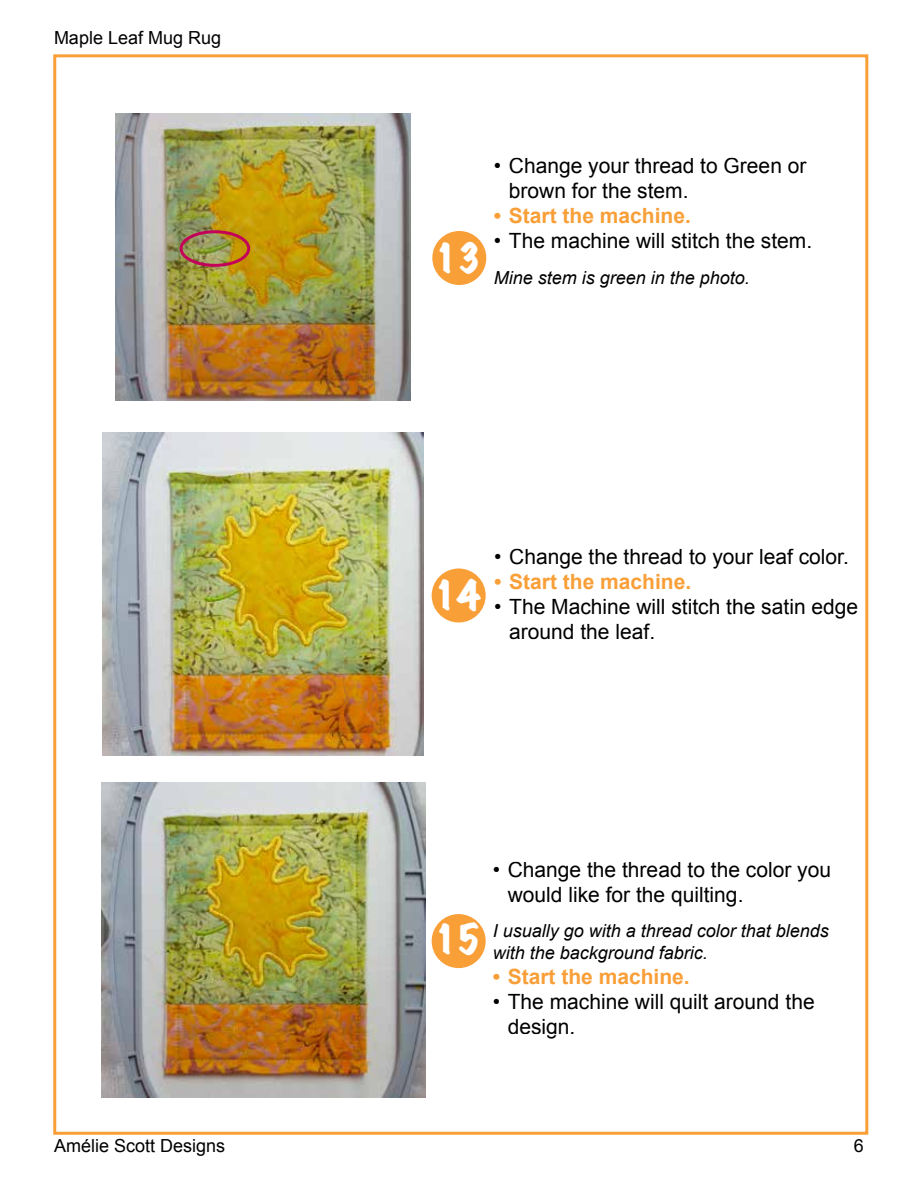
<style>
.page{position:relative;width:918px;height:1188px;background:#fff}
.page>*{position:absolute;margin:0;border:0;box-sizing:border-box;transform-origin:0 0}
.t1{font:expanded 36px "Marker Felt";color:#fff}
.t2{font:21px/25.2px "Arial";color:#000}
.t3{font:700 21px "Arial";color:#f99f38}
.t4{font:italic 18px/21.6px "Arial";color:#000}
.t5{font:18px "Arial";color:#000}
</style>
<div class="page">
<div style="left:53px;top:54px;width:815px;height:1081px;background:#fff;border:3px solid #f99f38"></div>
<div style="left:433px;top:232px;width:53px;height:52px;background:#f99f38;border-radius:50%"></div>
<div style="left:432px;top:231px;width:54px;height:54px;border:2px solid #f99f38;border-radius:50%"></div>
<div style="left:432px;top:569px;width:53px;height:53px;background:#f99f38;border-radius:50%"></div>
<div style="left:432px;top:568px;width:54px;height:54px;border:2px solid #f99f38;border-radius:50%"></div>
<div style="left:432px;top:915px;width:53px;height:52px;background:#f99f38;border-radius:50%"></div>
<div style="left:432px;top:914px;width:54px;height:54px;border:2px solid #f99f38;border-radius:50%"></div>
<img style="left:116px;top:113px;width:295px;height:287px">
<img style="left:103px;top:432px;width:321px;height:324px">
<img style="left:101px;top:782px;width:324px;height:315px">
<div style="left:180px;top:230px;width:70px;height:37px;border:3px solid #c40158;border-radius:50%"></div>
<p class="t5" style="left:54px;top:26px;width:169px">Maple Leaf Mug Rug</p>
<h1 class="t1" style="left:434px;top:230px;width:48px">13</h1>
<p class="t2" style="left:509px;top:153px;width:299px;text-indent:-15px">• Change your thread to Green or brown for the stem.</p>
<p class="t3" style="left:494px;top:202px;width:199px">• Start the machine.</p>
<p class="t2" style="left:494px;top:229px;width:320px">• The machine will stitch the stem.</p>
<p class="t4" style="left:494px;top:267px;width:258px">Mine stem is green in the photo.</p>
<h1 class="t1" style="left:433px;top:566px;width:48px">14</h1>
<p class="t2" style="left:494px;top:544px;width:356px">• Change the thread to your leaf color.</p>
<p class="t3" style="left:494px;top:568px;width:199px">• Start the machine.</p>
<p class="t2" style="left:509px;top:594px;width:350px;text-indent:-15px">• The Machine will stitch the satin edge around the leaf.</p>
<h1 class="t1" style="left:434px;top:911px;width:48px">15</h1>
<p class="t2" style="left:508px;top:857px;width:325px;text-indent:-15px">• Change the thread to the color you would like for the quilting.</p>
<p class="t4" style="left:493px;top:920px;width:338px">I usually go with a thread color that blends with the background fabric.</p>
<p class="t3" style="left:493px;top:963px;width:199px">• Start the machine.</p>
<p class="t2" style="left:508px;top:989px;width:308px;text-indent:-15px">• The machine will quilt around the design.</p>
<p class="t5" style="left:54px;top:1133px;width:173px">Amélie Scott Designs</p>
<p class="t5" style="left:854px;top:1133px;width:12px">6</p>
</div>
